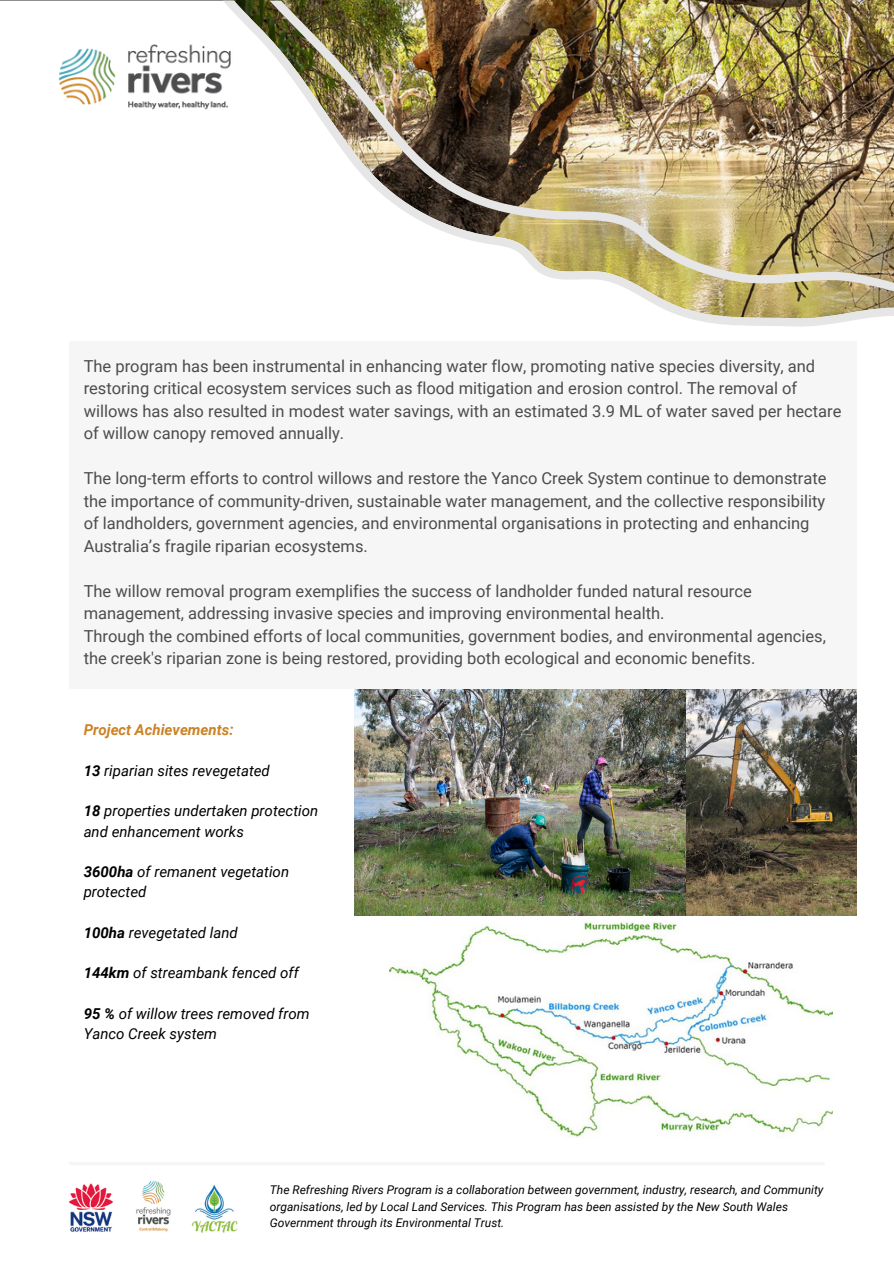
<style>
.page{position:relative;width:894px;height:1264px;background:#fff}
.page>*{position:absolute;margin:0;border:0;box-sizing:border-box;transform-origin:0 0}
.t1{font:16.5px/22.5px "Roboto";color:#4c4c4e}
.t2{font:italic 15px/20.2px "Roboto";color:#000}
.t3{font:italic 700 15px "Roboto";color:#cc8224}
.t4{font:italic 12px/16px "Roboto";color:#000}
.s1{font-weight:700}
</style>
<div class="page">
<img style="left:224px;top:1px;width:669px;height:326px">
<img style="left:69px;top:1180px;width:169px;height:53px">
<img style="left:58px;top:26px;width:191px;height:101px">
<hr style="left:69px;top:1161px;width:755px;height:4px;background:#f6f6f6">
<div style="left:69px;top:342px;width:787px;height:346px;background:#f6f6f6"></div>
<img style="left:389px;top:915px;width:442px;height:223px">
<img style="left:354px;top:689px;width:332px;height:226px">
<img style="left:686px;top:689px;width:170px;height:226px">
<p class="t1" style="left:84px;top:354px;width:759px">The program has been instrumental in enhancing water flow, promoting native species diversity, and restoring critical ecosystem services such as flood mitigation and erosion control. The removal of willows has also resulted in modest water savings, with an estimated 3.9 ML of water saved per hectare of willow canopy removed annually.</p>
<p class="t1" style="left:84px;top:467px;width:744px">The long-term efforts to control willows and restore the Yanco Creek System continue to demonstrate the importance of community-driven, sustainable water management, and the collective responsibility of landholders, government agencies, and environmental organisations in protecting and enhancing Australia’s fragile riparian ecosystems.</p>
<p class="t1" style="left:84px;top:579px;width:669px">The willow removal program exemplifies the success of landholder funded natural resource management, addressing invasive species and improving environmental health.</p>
<p class="t1" style="left:84px;top:624px;width:743px">Through the combined efforts of local communities, government bodies, and environmental agencies, the creek's riparian zone is being restored, providing both ecological and economic benefits.</p>
<p class="t3" style="left:84px;top:721px;width:151px">Project Achievements:</p>
<p class="t2" style="left:84px;top:760px;width:188px"><span class="s1">13</span> riparian sites revegetated</p>
<p class="t2" style="left:84px;top:801px;width:236px"><span class="s1">18</span> properties undertaken protection and enhancement works</p>
<p class="t2" style="left:84px;top:861px;width:207px"><span class="s1">3600ha</span> of remanent vegetation protected</p>
<p class="t2" style="left:84px;top:922px;width:156px"><span class="s1">100ha</span> revegetated land</p>
<p class="t2" style="left:84px;top:963px;width:217px"><span class="s1">144km</span> of streambank fenced off</p>
<p class="t2" style="left:84px;top:1003px;width:227px"><span class="s1">95 %</span> of willow trees removed from<br>Yanco Creek system</p>
<p class="t4" style="left:270px;top:1182px;width:555px">The Refreshing Rivers Program is a collaboration between government, industry, research, and Community organisations, led by Local Land Services. This Program has been assisted by the New South Wales<br>Government through its Environmental Trust.</p>
</div>
